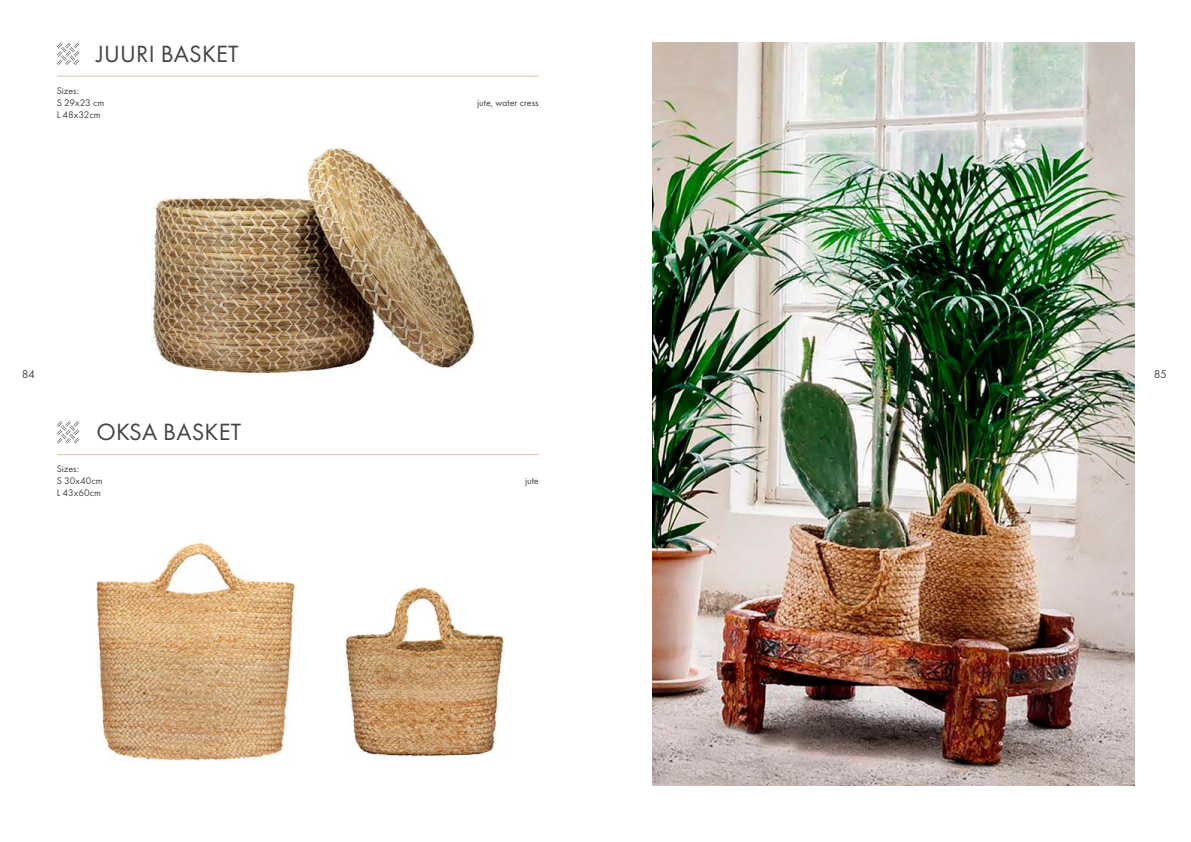
<style>
.page{position:relative;width:1191px;height:842px;background:#fff}
.page>*{position:absolute;margin:0;border:0;box-sizing:border-box;transform-origin:0 0}
.t1{font:24.4px "Futura PT";letter-spacing:.01em;color:#444443}
.t2{font:12px "Futura PT";color:#49464b}
.t3{font:10px/12px "Futura PT";color:#444443}
</style>
<div class="page">
<img style="left:150px;top:148px;width:325px;height:226px">
<img style="left:96px;top:541px;width:199px;height:221px">
<img style="left:344px;top:587px;width:161px;height:173px">
<hr style="left:57px;top:76px;width:482px;height:1px;background:#dcc4a5">
<svg style="left:57px;top:43px;width:22px;height:22px"></svg>
<hr style="left:57px;top:454px;width:482px;height:1px;background:#dcc4a5">
<svg style="left:57px;top:421px;width:22px;height:23px"></svg>
<img style="left:652px;top:43px;width:482px;height:743px">
<h1 class="t1" style="left:96px;top:39px;width:144px">JUURI BASKET</h1>
<p class="t3" style="left:57px;top:84px;width:49px">Sizes:<br>S 29x23 cm<br>L 48x32cm</p>
<p class="t3" style="left:477px;top:96px;width:63px">jute, water cress</p>
<p class="t2" style="left:22px;top:367px;width:15px">84</p>
<p class="t2" style="left:1153px;top:367px;width:15px">85</p>
<h1 class="t1" style="left:96px;top:418px;width:146px">OKSA BASKET</h1>
<p class="t3" style="left:57px;top:463px;width:47px">Sizes:<br>S 30x40cm<br>L 43x60cm</p>
<p class="t3" style="left:525px;top:475px;width:15px">jute</p>
</div>
